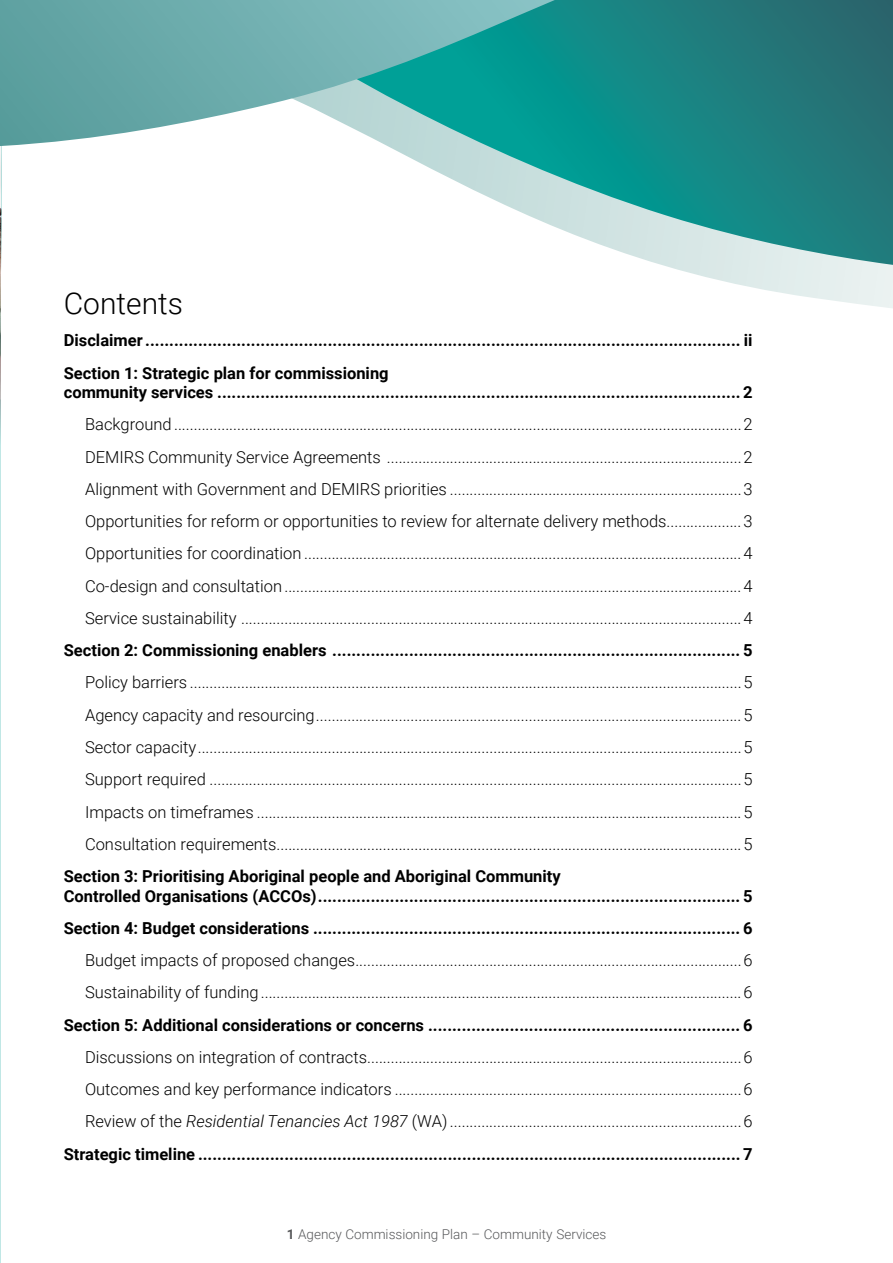
<style>
.page{position:relative;width:893px;height:1263px;background:#fff}
.page>*{position:absolute;margin:0;border:0;box-sizing:border-box;transform-origin:0 0}
.CP_H1{font:300 30px "Roboto";color:#000}
.t1{font:300 16.5px "Roboto";color:#000}
.t2{font:700 16.5px/19.5px "Roboto";color:#000}
.t3{font:300 13.5px "Roboto";color:#58595b}
.s1{font-style:italic}
.s2{font-weight:700}
</style>
<div class="page">
<svg style="left:0;top:446px;width:1px;height:177px"></svg>
<img style="left:0;top:308px;width:1px;height:138px">
<svg style="left:0;top:146px;width:893px;height:162px"></svg>
<svg style="left:291px;top:0;width:602px;height:265px"></svg>
<svg style="left:0;top:0;width:555px;height:146px;background:#69b3b2"></svg>
<h1 class="CP_H1" style="left:64px;top:282px;width:121px">Contents</h1>
<p class="t2" style="left:64px;top:330px;width:690px">Disclaimer............................................................................................................................ ii</p>
<p class="t2" style="left:64px;top:362px;width:690px">Section 1: Strategic plan for commissioning<br>community services ............................................................................................................. 2</p>
<p class="t1" style="left:85px;top:413px;width:669px">Background ................................................................................................................................................2</p>
<p class="t1" style="left:85px;top:445px;width:669px">DEMIRS Community Service Agreements ..........................................................................................2</p>
<p class="t1" style="left:85px;top:477px;width:669px">Alignment with Government and DEMIRS priorities ..........................................................................3</p>
<p class="t1" style="left:85px;top:510px;width:669px">Opportunities for reform or opportunities to review for alternate delivery methods...................3</p>
<p class="t1" style="left:85px;top:542px;width:669px">Opportunities for coordination ...............................................................................................................4</p>
<p class="t1" style="left:85px;top:574px;width:669px">Co-design and consultation ....................................................................................................................4</p>
<p class="t1" style="left:85px;top:606px;width:669px">Service sustainability ...............................................................................................................................4</p>
<p class="t2" style="left:64px;top:640px;width:690px">Section 2: Commissioning enablers ..................................................................................... 5</p>
<p class="t1" style="left:85px;top:671px;width:669px">Policy barriers ............................................................................................................................................5</p>
<p class="t1" style="left:85px;top:703px;width:669px">Agency capacity and resourcing............................................................................................................5</p>
<p class="t1" style="left:85px;top:735px;width:669px">Sector capacity..........................................................................................................................................5</p>
<p class="t1" style="left:85px;top:768px;width:669px">Support required .......................................................................................................................................5</p>
<p class="t1" style="left:85px;top:800px;width:669px">Impacts on timeframes ...........................................................................................................................5</p>
<p class="t1" style="left:85px;top:832px;width:669px">Consultation requirements......................................................................................................................5</p>
<p class="t2" style="left:64px;top:866px;width:690px">Section 3: Prioritising Aboriginal people and Aboriginal Community<br>Controlled Organisations (ACCOs)........................................................................................ 5</p>
<p class="t2" style="left:64px;top:917px;width:690px">Section 4: Budget considerations ......................................................................................... 6</p>
<p class="t1" style="left:85px;top:949px;width:669px">Budget impacts of proposed changes..................................................................................................6</p>
<p class="t1" style="left:85px;top:981px;width:669px">Sustainability of funding..........................................................................................................................6</p>
<p class="t2" style="left:64px;top:1014px;width:690px">Section 5: Additional considerations or concerns ................................................................. 6</p>
<p class="t1" style="left:85px;top:1045px;width:669px">Discussions on integration of contracts...............................................................................................6</p>
<p class="t1" style="left:85px;top:1078px;width:669px">Outcomes and key performance indicators ........................................................................................6</p>
<p class="t1" style="left:85px;top:1110px;width:669px">Review of the <span class="s1">Residential Tenancies Act 1987</span> (WA)..........................................................................6</p>
<p class="t2" style="left:64px;top:1143px;width:690px">Strategic timeline ................................................................................................................. 7</p>
<p class="t3" style="left:287px;top:1224px;width:321px"><span class="s2">1</span> Agency Commissioning Plan – Community Services</p>
</div>
